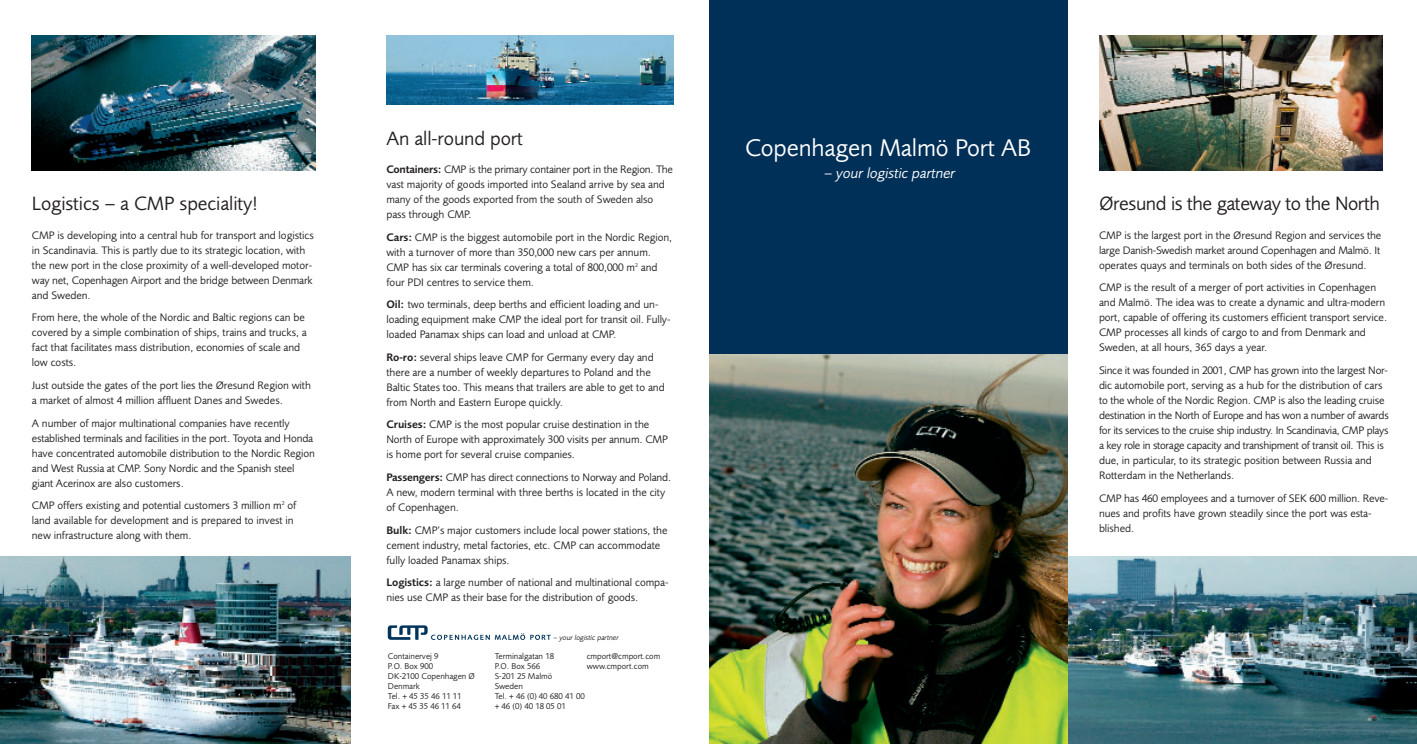
<style>
.page{position:relative;width:1417px;height:744px;background:#fff}
.page>*{position:absolute;margin:0;border:0;box-sizing:border-box;transform-origin:0 0}
.t1{font:25px "Foundry Sans";letter-spacing:-.005em;color:#fff}
.t2{font:20px "Foundry Sans";letter-spacing:-.005em;color:#231f20}
.t3{font:italic 15px "Foundry Sans";letter-spacing:-.005em;color:#fff}
.t4{font:11.25px/15px "Foundry Sans";letter-spacing:-.005em;color:#231f20}
.t5{font:8.75px/10px "Foundry Sans";letter-spacing:-.005em;color:#231f20}
.t6{font:italic 7.5px "Foundry Sans";letter-spacing:-.005em;color:#231f20}
.s1{font-weight:600}
</style>
<div class="page">
<div style="left:709px;top:0;width:358px;height:744px;background:#003058"></div>
<img style="left:1099px;top:35px;width:283px;height:135px">
<img style="left:32px;top:35px;width:283px;height:135px">
<img style="left:0;top:556px;width:351px;height:188px">
<img style="left:1067px;top:556px;width:349px;height:188px">
<svg style="left:388px;top:625px;width:163px;height:15px"></svg>
<img style="left:386px;top:35px;width:287px;height:70px">
<img style="left:709px;top:354px;width:358px;height:390px">
<h2 class="t2" style="left:32px;top:196px;width:228px">Logistics – a CMP speciality!</h2>
<p class="t4" style="left:32px;top:229px;width:283px">CMP is developing into a central hub for transport and logistics in Scandinavia. This is partly due to its strategic location, with the new port in the close proximity of a well-developed motor&shy;way net, Copenhagen Airport and the bridge between Denmark and Sweden.</p>
<p class="t4" style="left:32px;top:311px;width:276px">From here, the whole of the Nordic and Baltic regions can be covered by a simple combination of ships, trains and trucks, a fact that facilitates mass distribution, economies of scale and low costs.</p>
<p class="t4" style="left:32px;top:379px;width:280px">Just outside the gates of the port lies the Øresund Region with a market of almost 4 million affluent Danes and Swedes.</p>
<p class="t4" style="left:32px;top:416px;width:284px">A number of major multinational companies have recently established terminals and facilities in the port. Toyota and Honda have concentrated automobile distribution to the Nordic Region and West Russia at CMP. Sony Nordic and the Spanish steel giant Acerinox are also customers.</p>
<p class="t4" style="left:32px;top:499px;width:266px">CMP offers existing and potential customers 3 million m<sup>2</sup> of land available for development and is prepared to invest in new infrastructure along with them.</p>
<h2 class="t2" style="left:386px;top:130px;width:138px">An all-round port</h2>
<p class="t4" style="left:386px;top:163px;width:288px"><span class="s1">Containers:</span> CMP is the primary container port in the Region. The vast majority of goods imported into Sealand arrive by sea and many of the goods exported from the south of Sweden also pass through CMP.</p>
<p class="t4" style="left:386px;top:231px;width:287px"><span class="s1">Cars:</span> CMP is the biggest automobile port in the Nordic Region, with a turnover of more than 350,000 new cars per annum.<br>CMP has six car terminals covering a total of 800,000 m<sup>2</sup> and four PDI centres to service them.</p>
<p class="t4" style="left:386px;top:298px;width:285px"><span class="s1">Oil:</span> two terminals, deep berths and efficient loading and un&shy;loading equipment make CMP the ideal port for transit oil. Fully&shy;loaded Panamax ships can load and unload at CMP.</p>
<p class="t4" style="left:386px;top:351px;width:280px"><span class="s1">Ro-ro:</span> several ships leave CMP for Germany every day and there are a number of weekly departures to Poland and the Baltic States too. This means that trailers are able to get to and from North and Eastern Europe quickly.</p>
<p class="t4" style="left:386px;top:418px;width:283px"><span class="s1">Cruises:</span> CMP is the most popular cruise destination in the<br>North of Europe with approximately 300 visits per annum. CMP is home port for several cruise companies.</p>
<p class="t4" style="left:386px;top:471px;width:286px"><span class="s1">Passengers:</span> CMP has direct connections to Norway and Poland.<br>A new, modern terminal with three berths is located in the city of Copenhagen.</p>
<p class="t4" style="left:386px;top:523px;width:282px"><span class="s1">Bulk:</span> CMP’s major customers include local power stations, the cement industry, metal factories, etc. CMP can accommodate fully loaded Panamax ships.</p>
<p class="t4" style="left:386px;top:576px;width:283px"><span class="s1">Logistics:</span> a large number of national and multinational compa&shy;nies use CMP as their base for the distribution of goods.</p>
<p class="t6" style="left:553px;top:634px;width:67px">– your logistic partner</p>
<p class="t5" style="left:388px;top:651px;width:89px">Containervej 9<br>P.O. Box 900<br>DK-2100 Copenhagen Ø<br>Denmark<br>Tel. + 45 35 46 11 11<br>Fax + 45 35 46 11 64</p>
<p class="t5" style="left:494px;top:651px;width:91px">Terminalgatan 18<br>P.O. Box 566<br>S-201 25 Malmö<br>Sweden<br>Tel. + 46 (0) 40 680 41 00 + 46 (0) 40 18 05 01</p>
<p class="t5" style="left:586px;top:651px;width:75px">cmport@cmport.com www.cmport.com</p>
<h1 class="t1" style="left:745px;top:139px;width:288px">Copenhagen Malmö Port AB</h1>
<h3 class="t3" style="left:824px;top:167px;width:132px">– your logistic partner</h3>
<h2 class="t2" style="left:1098px;top:196px;width:282px">Øresund is the gateway to the North</h2>
<p class="t4" style="left:1098px;top:229px;width:284px;text-align:justify">CMP is the largest port in the Øresund Region and services the large Danish-Swedish market around Copenhagen and Malmö. It operates quays and terminals on both sides of the Øresund.</p>
<p class="t4" style="left:1098px;top:281px;width:290px">CMP is the result of a merger of port activities in Copenhagen and Malmö. The idea was to create a dynamic and ultra-modern port, capable of offering its customers efficient transport service.<br>CMP processes all kinds of cargo to and from Denmark and Sweden, at all hours, 365 days a year.</p>
<p class="t4" style="left:1098px;top:364px;width:291px">Since it was founded in 2001, CMP has grown into the largest Nor&shy;dic automobile port, serving as a hub for the distribution of cars to the whole of the Nordic Region. CMP is also the leading cruise destination in the North of Europe and has won a number of awards for its services to the cruise ship industry. In Scandinavia, CMP plays a key role in storage capacity and transhipment of transit oil. This is due, in particular, to its strategic position between Russia and Rotterdam in the Netherlands.</p>
<p class="t4" style="left:1098px;top:491px;width:291px">CMP has 460 employees and a turnover of SEK 600 million. Reve&shy;nues and profits have grown steadily since the port was esta&shy;blished.</p>
</div>
